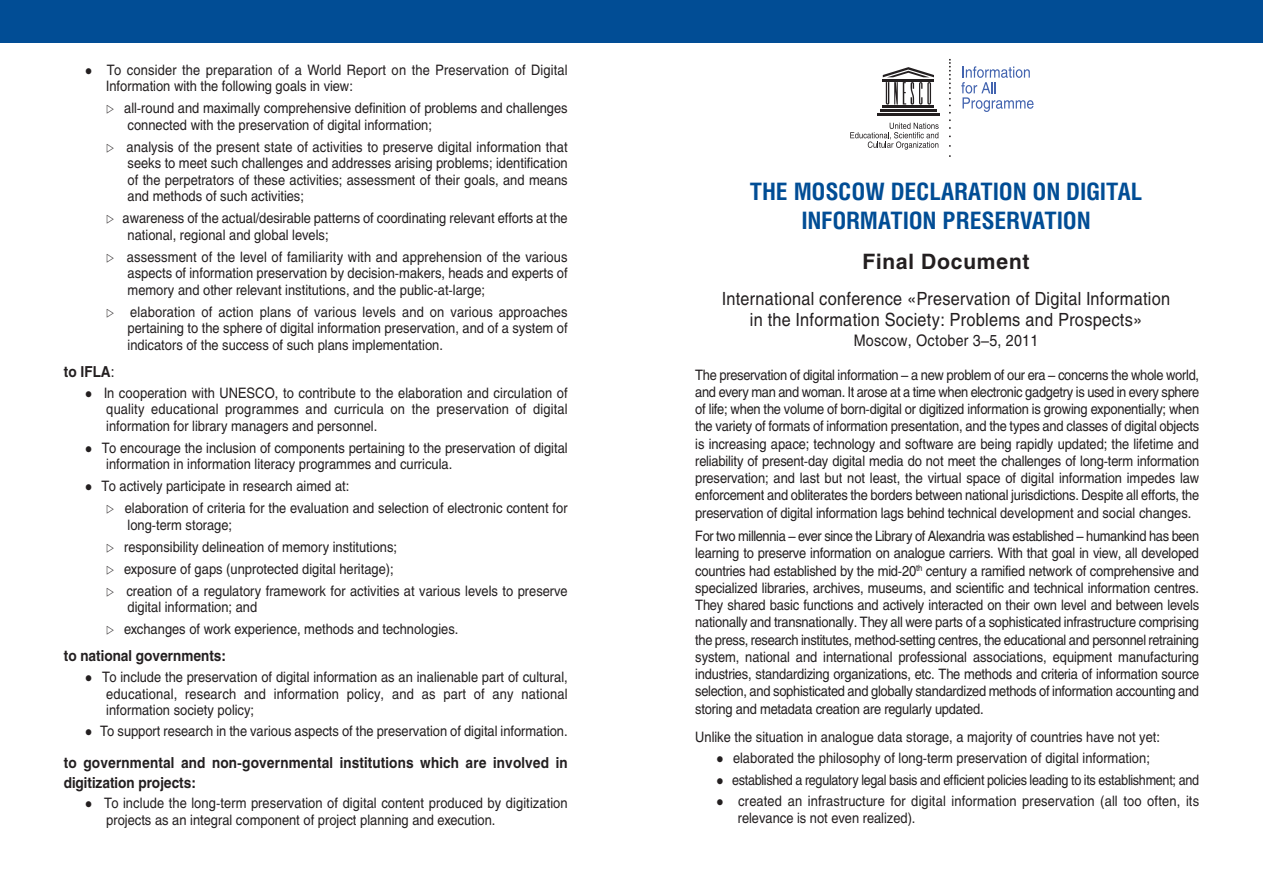
<style>
.page{position:relative;width:1263px;height:893px;background:#fff}
.page>*{position:absolute;margin:0;border:0;box-sizing:border-box;transform-origin:0 0}
.t1{font:700 24px/28.8px "Helios Cond";letter-spacing:.015em;color:#014d95;text-align:center}
.t2{font:700 21px "Helios";letter-spacing:.035em;color:#231f20}
.t3{font:18px/21.6px "Helios";letter-spacing:.015em;color:#231f20;text-align:center;scale:.9 1}
.t4{font:15.75px "Helios";letter-spacing:.015em;color:#231f20;scale:.9 1}
.t5{font:700 15px/19.5px "Helios";letter-spacing:.01em;color:#231f20;scale:.9 1}
.t6{font:14.25px/17.2px "Helios";color:#231f20;scale:.9 1}
.t7{font:14.25px "Helios";letter-spacing:-.025em;color:#231f20;scale:.88 1}
.s1{font-weight:400}
</style>
<div class="page">
<div style="left:0;top:0;width:1263px;height:43px;background:#014d95"></div>
<hr style="left:883px;top:106px;width:51px;height:2px;background:#231f20">
<hr style="left:880px;top:109px;width:57px;height:3px;background:#231f20">
<hr style="left:877px;top:113px;width:62px;height:2px;background:#231f20">
<svg style="left:883px;top:67px;width:51px;height:38px"></svg>
<svg style="left:949px;top:59px;width:2px;height:47px"></svg>
<svg style="left:850px;top:123px;width:89px;height:27px"></svg>
<svg style="left:961px;top:66px;width:72px;height:46px"></svg>
<p class="t6" style="left:106px;top:63px;width:514px;line-height:16.5px">To consider the preparation of a World Report on the Preservation of Digital<br>Information with the following goals in view:</p>
<p class="t6" style="left:124px;top:101px;width:494px;line-height:16.5px">all-round and maximally comprehensive definition of problems and challenges connected with the preservation of digital information;</p>
<p class="t6" style="left:126px;top:140px;width:492px;line-height:16.5px;text-align:justify">analysis of the present state of activities to preserve digital information that seeks to meet such challenges and addresses arising problems; identification of the perpetrators of these activities; assessment of their goals, and means and methods of such activities;</p>
<p class="t6" style="left:128px;top:211px;width:490px;line-height:16.5px;text-indent:-5px">awareness of the actual/desirable patterns of coordinating relevant efforts at the national, regional and global levels;</p>
<p class="t6" style="left:127px;top:250px;width:491px;line-height:16.5px;text-align:justify">assessment of the level of familiarity with and apprehension of the various aspects of information preservation by decision-makers, heads and experts of memory and other relevant institutions, and the public-at-large;</p>
<p class="t6" style="left:128px;top:305px;width:490px;line-height:16.5px;text-align:justify">elaboration of action plans of various levels and on various approaches pertaining to the sphere of digital information preservation, and of a system of indicators of the success of such plans implementation.</p>
<p class="t5" style="left:64px;top:363px;width:58px">to IFLA<span class="s1">:</span></p>
<p class="t6" style="left:104px;top:386px;width:517px;line-height:16.5px;text-align:justify">In cooperation with UNESCO, to contribute to the elaboration and circulation of quality educational programmes and curricula on the preservation of digital information for library managers and personnel.</p>
<p class="t6" style="left:106px;top:441px;width:514px;line-height:16.5px;text-indent:-4px">To encourage the inclusion of components pertaining to the preservation of digital information in information literacy programmes and curricula.</p>
<p class="t6" style="left:125px;top:476px;width:493px;line-height:22px;text-indent:-23px">To actively participate in research aimed at:<br>elaboration of criteria for the evaluation and selection of electronic content for</p>
<p class="t6" style="left:124px;top:515px;width:494px;line-height:22px">long-term storage;<br>responsibility delineation of memory institutions;<br>exposure of gaps (unprotected digital heritage);<br>creation of a regulatory framework for activities at various levels to preserve</p>
<p class="t6" style="left:124px;top:597px;width:373px;line-height:22px">digital information; and<br>exchanges of work experience, methods and technologies.</p>
<p class="t5" style="left:64px;top:648px;width:182px">to national governments:</p>
<p class="t6" style="left:102px;top:670px;width:519px;line-height:16.5px;text-align:justify">To include the preservation of digital information as an inalienable part of cultural, educational, research and information policy, and as part of any national information society policy;</p>
<p class="t6" style="left:100px;top:723px;width:521px">To support research in the various aspects of the preservation of digital information.</p>
<p class="t5" style="left:64px;top:754px;width:561px">to governmental and non-governmental institutions which are involved in digitization projects:</p>
<p class="t6" style="left:104px;top:796px;width:517px;line-height:16.5px">To include the long-term preservation of digital content produced by digitization projects as an integral component of project planning and execution.</p>
<h1 class="t1" style="left:750px;top:179px;width:394px">THE MOSCOW DECLARATION ON DIGITAL<br>INFORMATION PRESERVATION</h1>
<h2 class="t2" style="left:863px;top:253px;width:168px">Final Document</h2>
<p class="t3" style="left:722px;top:289px;width:499px">International conference «Preservation of Digital Information in the Information Society: Problems and Prospects»</p>
<p class="t4" style="left:854px;top:335px;width:207px">Moscow, October 3–5, 2011</p>
<p class="t6" style="left:695px;top:367px;width:561px;text-align:justify">The preservation of digital information – a new problem of our era – concerns the whole world, and every man and woman. It arose at a time when electronic gadgetry is used in every sphere of life; when the volume of born-digital or digitized information is growing exponentially; when the variety of formats of information presentation, and the types and classes of digital objects is increasing apace; technology and software are being rapidly updated; the lifetime and reliability of present-day digital media do not meet the challenges of long-term information preservation; and last but not least, the virtual space of digital information impedes law enforcement and obliterates the borders between national jurisdictions. Despite all efforts, the preservation of digital information lags behind technical development and social changes.</p>
<p class="t6" style="left:695px;top:529px;width:561px;text-align:justify">For two millennia – ever since the Library of Alexandria was established – humankind has been learning to preserve information on analogue carriers. With that goal in view, all developed countries had established by the mid-20<sup>th</sup> century a ramified network of comprehensive and specialized libraries, archives, museums, and scientific and technical information centres.<br>They shared basic functions and actively interacted on their own level and between levels nationally and transnationally. They all were parts of a sophisticated infrastructure comprising the press, research institutes, method-setting centres, the educational and personnel retraining system, national and international professional associations, equipment manufacturing industries, standardizing organizations, etc. The methods and criteria of information source selection, and sophisticated and globally standardized methods of information accounting and storing and metadata creation are regularly updated.</p>
<p class="t6" style="left:695px;top:729px;width:518px">Unlike the situation in analogue data storage, a majority of countries have not yet:</p>
<p class="t6" style="left:733px;top:751px;width:465px">elaborated the philosophy of long-term preservation of digital information;</p>
<p class="t7" style="left:732px;top:774px;width:532px">established a regulatory legal basis and efficient policies leading to its establishment; and</p>
<p class="t6" style="left:738px;top:794px;width:514px">created an infrastructure for digital information preservation (all too often, its</p>
<p class="t6" style="left:738px;top:811px;width:199px">relevance is not even realized).</p>
</div>
